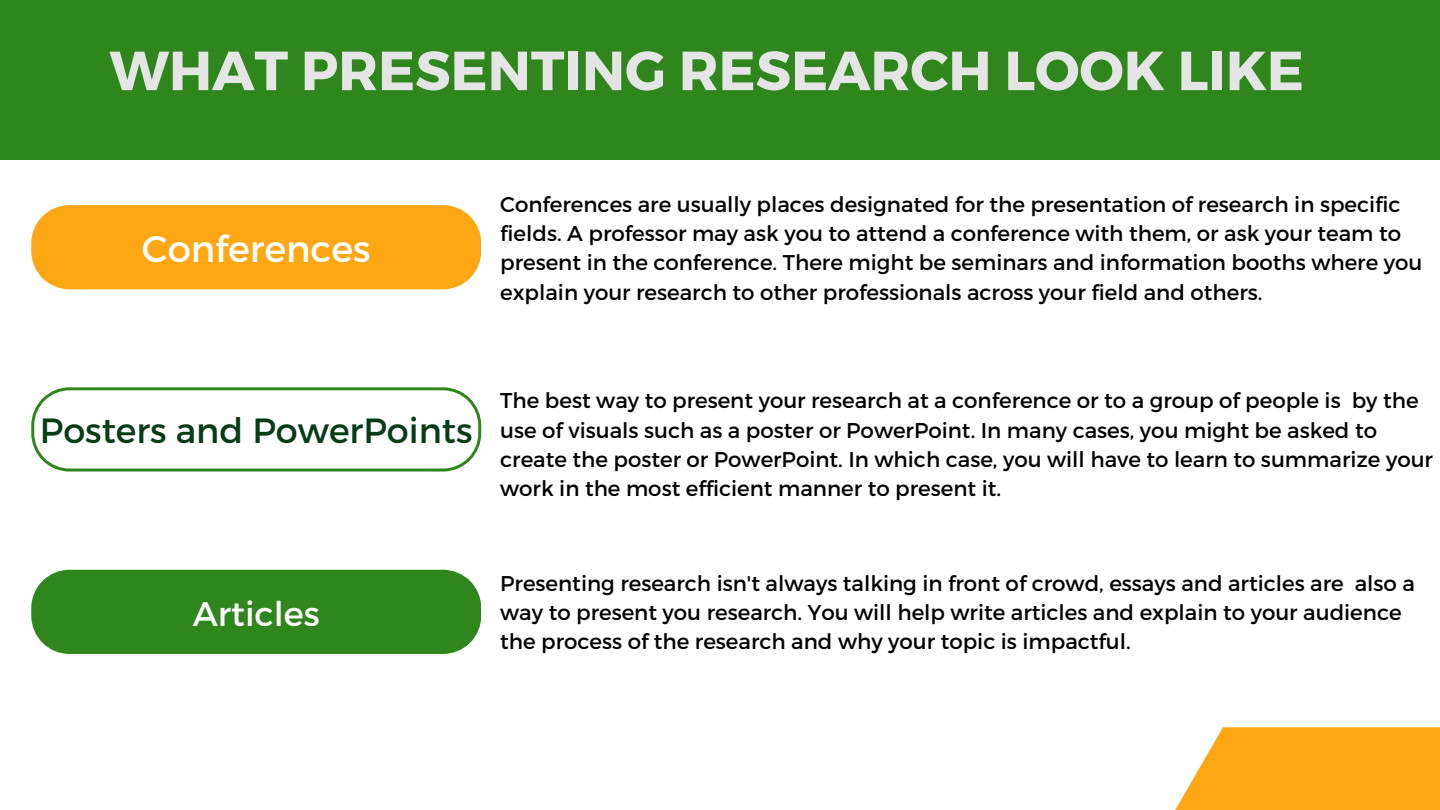
<style>
.page{position:relative;width:1440px;height:810px;background:#fff}
.page>*{position:absolute;margin:0;border:0;box-sizing:border-box;transform-origin:0 0}
.t1{font:700 55px "Montserrat";color:#e5e5e5}
.t2{font:37px "Montserrat";color:#fff}
.t3{font:35px "Montserrat";color:#073d16}
.t4{font:34px "Montserrat";color:#fff}
.t5{font:21.4px/29.2px "Montserrat";color:#000}
</style>
<div class="page">
<div style="left:0;top:0;width:1440px;height:160px;background:#2f861d"></div>
<svg style="left:1175px;top:727px;width:265px;height:83px;background:#fdaf2c"></svg>
<div style="left:31px;top:205px;width:450px;height:84px;background:#fda715"></div>
<div style="left:31px;top:570px;width:450px;height:84px;background:#2f861d"></div>
<svg style="left:31px;top:387px;width:450px;height:84px"></svg>
<h2 class="t1" style="left:109px;top:35px;width:1196px">WHAT PRESENTING RESEARCH LOOK LIKE</h2>
<h1 class="t2" style="left:142px;top:225px;width:230px">Conferences</h1>
<p class="t5" style="left:500px;top:189px;width:924px">Conferences are usually places designated for the presentation of research in specific fields. A professor may ask you to attend a conference with them, or ask your team to present in the conference. There might be seminars and information booths where you explain your research to other professionals across your field and others.</p>
<h2 class="t3" style="left:40px;top:408px;width:434px">Posters and PowerPoints</h2>
<h2 class="t5" style="left:500px;top:385px;width:934px">The best way to present your research at a conference or to a group of people is by the use of visuals such as a poster or PowerPoint. In many cases, you might be asked to create the poster or PowerPoint. In which case, you will have to learn to summarize your work in the most efficient manner to present it.</h2>
<p class="t4" style="left:193px;top:592px;width:129px">Articles</p>
<p class="t5" style="left:500px;top:568px;width:916px">Presenting research isn't always talking in front of crowd, essays and articles are also a way to present you research. You will help write articles and explain to your audience the process of the research and why your topic is impactful.</p>
</div>
